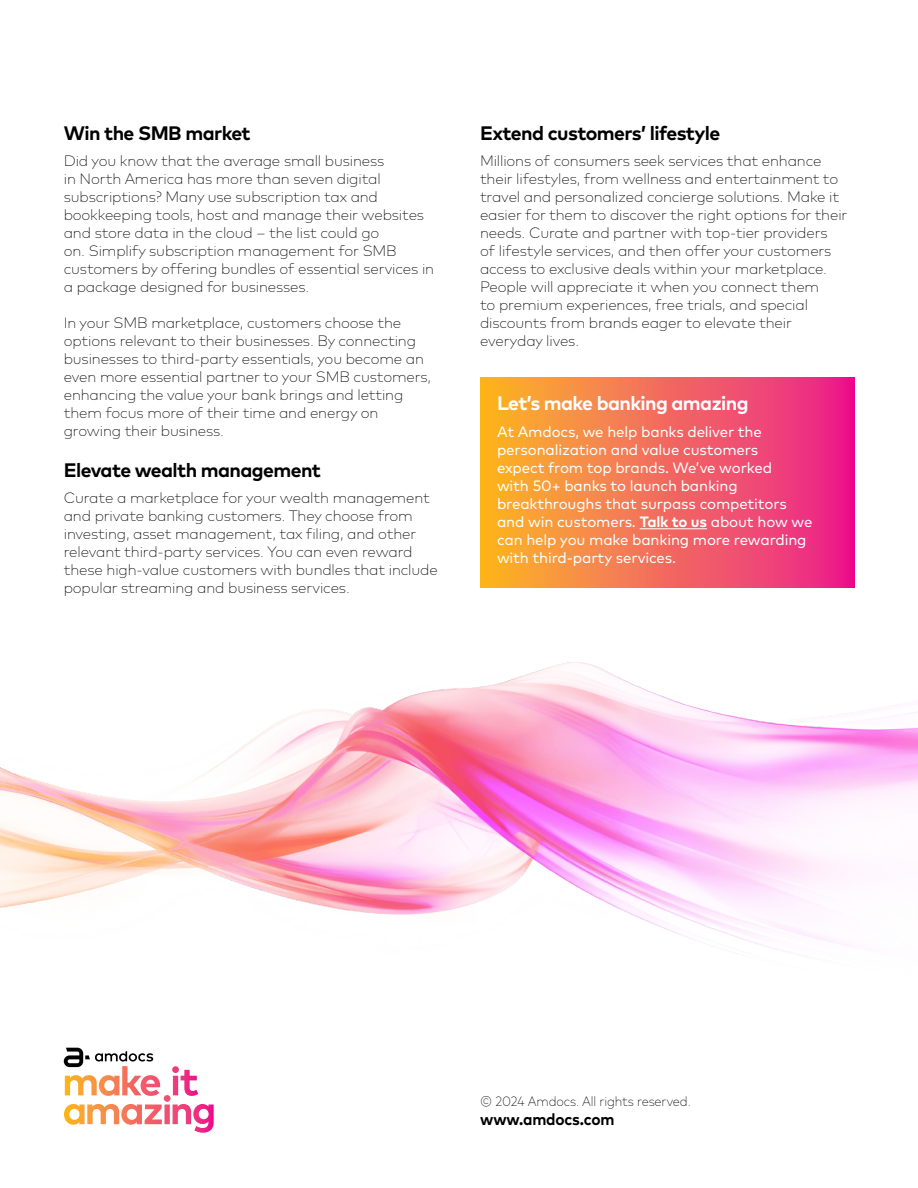
<style>
.page{position:relative;width:918px;height:1188px;background:#fff}
.page>*{position:absolute;margin:0;border:0;box-sizing:border-box;transform-origin:0 0}
.t1{font:700 19.5px "Mark Pro";letter-spacing:-.03em;color:#000}
.t2{font:700 19.5px "Mark Pro";letter-spacing:-.03em;color:#fff}
.t3{font:700 16.35px "Mark Pro";letter-spacing:-.01em;color:#000;scale:.94 1}
.t4{font:200 15px/18px "Mark Pro";letter-spacing:-.01em;color:#000}
.t5{font:15px/18px "Mark Pro";letter-spacing:-.01em;color:#fff}
.t6{font:200 13.5px "Mark Pro";letter-spacing:-.01em;color:#000;scale:.94 1}
.s1{font-weight:700}
</style>
<div class="page">
<svg style="left:64px;top:1048px;width:150px;height:85px"></svg>
<svg style="left:480px;top:378px;width:374px;height:209px;background:#f3695b"></svg>
<hr style="left:640px;top:528px;width:67px;height:1px;background:#fff">
<img style="left:0;top:662px;width:918px;height:289px">
<h1 class="t1" style="left:64px;top:118px;width:188px">Win the SMB market</h1>
<p class="t4" style="left:64px;top:151px;width:372px">Did you know that the average small business<br>in North America has more than seven digital subscriptions? Many use subscription tax and bookkeeping tools, host and manage their websites and store data in the cloud – the list could go<br>on. Simplify subscription management for SMB customers by offering bundles of essential services in a package designed for businesses.</p>
<p class="t4" style="left:64px;top:313px;width:369px">In your SMB marketplace, customers choose the options relevant to their businesses. By connecting businesses to third-party essentials, you become an even more essential partner to your SMB customers, enhancing the value your bank brings and letting them focus more of their time and energy on growing their business.</p>
<h1 class="t1" style="left:64px;top:455px;width:259px">Elevate wealth management</h1>
<p class="t4" style="left:64px;top:488px;width:376px">Curate a marketplace for your wealth management and private banking customers. They choose from investing, asset management, tax filing, and other relevant third-party services. You can even reward these high-value customers with bundles that include popular streaming and business services.</p>
<h1 class="t1" style="left:480px;top:118px;width:242px">Extend customers’ lifestyle</h1>
<p class="t4" style="left:480px;top:151px;width:369px">Millions of consumers seek services that enhance their lifestyles, from wellness and entertainment to travel and personalized concierge solutions. Make it easier for them to discover the right options for their needs. Curate and partner with top-tier providers<br>of lifestyle services, and then offer your customers access to exclusive deals within your marketplace.<br>People will appreciate it when you connect them<br>to premium experiences, free trials, and special discounts from brands eager to elevate their everyday lives.</p>
<h1 class="t2" style="left:497px;top:389px;width:253px">Let’s make banking amazing</h1>
<p class="t5" style="left:497px;top:421px;width:317px">At Amdocs, we help banks deliver the personalization and value customers<br>expect from top brands. We’ve worked<br>with 50+ banks to launch banking breakthroughs that surpass competitors and win customers. <span class="s1">Talk to us</span> about how we can help you make banking more rewarding with third-party services.</p>
<p class="t6" style="left:480px;top:1091px;width:226px">© 2024 Amdocs. All rights reserved.</p>
<p class="t3" style="left:480px;top:1106px;width:144px">www.amdocs.com</p>
</div>
